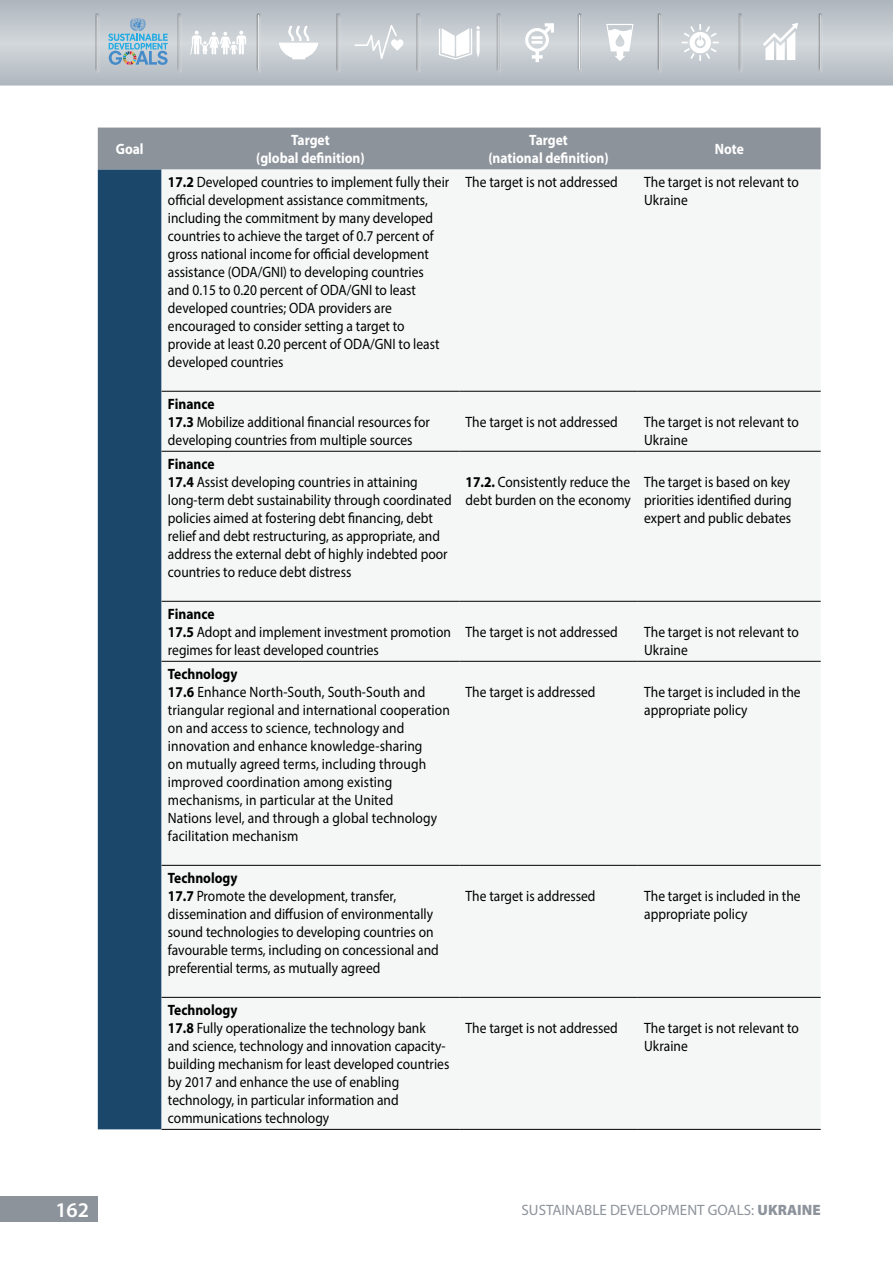
<style>
.page{position:relative;width:893px;height:1263px;background:#fff}
.page>*{position:absolute;margin:0;border:0;box-sizing:border-box;transform-origin:0 0}
.t1{font:600 21px "Myriad Pro";color:#fff}
.Dodatok-Table-Main_b{font:15px/18px "Myriad Pro";color:#000;scale:.9 1}
.Dodatok-Table-Main{font:15px/18px "Myriad Pro";color:#000;scale:.9 1}
.Dodatok-Table-Top{font:700 15px "Myriad Pro";color:#fff;scale:.9 1}
.Dodatok-Table-Main_b-2{font:700 15px "Myriad Pro";color:#000;scale:.9 1}
.t2{font:15px "Myriad Pro";color:#8d939b}
.s1{font-weight:700}
.s2{font-weight:900}
</style>
<div class="page">
<svg style="left:0;top:0;width:893px;height:85px;background:#bdc4c9"></svg>
<svg style="left:190px;top:31px;width:56px;height:24px"></svg>
<svg style="left:279px;top:26px;width:39px;height:33px"></svg>
<svg style="left:354px;top:25px;width:49px;height:34px;background:#d2d7db"></svg>
<svg style="left:439px;top:26px;width:41px;height:33px"></svg>
<svg style="left:525px;top:23px;width:29px;height:39px"></svg>
<svg style="left:606px;top:24px;width:27px;height:37px"></svg>
<svg style="left:682px;top:24px;width:37px;height:37px"></svg>
<svg style="left:763px;top:23px;width:35px;height:37px"></svg>
<svg style="left:108px;top:18px;width:60px;height:47px;background:#9abcd0"></svg>
<div style="left:0;top:1196px;width:98px;height:26px;background:#8d939b"></div>
<div style="left:94px;top:13px;width:5px;height:58px;background:#fff;opacity:.75"></div>
<div style="left:95px;top:14px;width:5px;height:59px;background:#000;opacity:.75"></div>
<div style="left:176px;top:13px;width:5px;height:58px;background:#fff;opacity:.75"></div>
<div style="left:177px;top:14px;width:5px;height:59px;background:#000;opacity:.75"></div>
<div style="left:256px;top:13px;width:5px;height:58px;background:#fff;opacity:.75"></div>
<div style="left:256px;top:14px;width:5px;height:59px;background:#000;opacity:.75"></div>
<div style="left:335px;top:13px;width:6px;height:58px;background:#fff;opacity:.75"></div>
<div style="left:336px;top:14px;width:5px;height:59px;background:#000;opacity:.75"></div>
<div style="left:415px;top:13px;width:5px;height:58px;background:#fff;opacity:.75"></div>
<div style="left:416px;top:14px;width:5px;height:59px;background:#000;opacity:.75"></div>
<div style="left:496px;top:13px;width:5px;height:58px;background:#aab0b6"></div>
<div style="left:496px;top:14px;width:5px;height:59px;background:#000;opacity:.75"></div>
<div style="left:577px;top:13px;width:5px;height:58px;background:#fff;opacity:.75"></div>
<div style="left:577px;top:14px;width:5px;height:59px;background:#000;opacity:.75"></div>
<div style="left:657px;top:13px;width:5px;height:58px;background:#fff;opacity:.75"></div>
<div style="left:657px;top:14px;width:5px;height:59px;background:#000;opacity:.75"></div>
<div style="left:737px;top:13px;width:5px;height:58px;background:#fff;opacity:.75"></div>
<div style="left:737px;top:14px;width:6px;height:59px;background:#000;opacity:.75"></div>
<div style="left:818px;top:13px;width:5px;height:58px;background:#fff;opacity:.75"></div>
<div style="left:818px;top:14px;width:5px;height:59px;background:#000;opacity:.75"></div>
<div style="left:98px;top:128px;width:723px;height:42px;background:#8d939b"></div>
<div style="left:98px;top:170px;width:64px;height:959px;background:#1b486a"></div>
<div style="left:162px;top:390px;width:659px;height:739px;background:#f5f7f7"></div>
<hr style="left:162px;top:391px;width:297px;height:1px;background:#000">
<hr style="left:459px;top:391px;width:179px;height:1px;background:#000">
<hr style="left:638px;top:391px;width:183px;height:1px;background:#000">
<hr style="left:162px;top:451px;width:297px;height:1px;background:#000">
<hr style="left:459px;top:451px;width:179px;height:1px;background:#000">
<hr style="left:638px;top:451px;width:183px;height:1px;background:#000">
<hr style="left:162px;top:601px;width:297px;height:1px;background:#000">
<hr style="left:459px;top:601px;width:179px;height:1px;background:#000">
<hr style="left:638px;top:601px;width:183px;height:1px;background:#000">
<hr style="left:162px;top:661px;width:297px;height:1px;background:#000">
<hr style="left:459px;top:661px;width:179px;height:1px;background:#000">
<hr style="left:638px;top:661px;width:183px;height:1px;background:#000">
<hr style="left:162px;top:865px;width:297px;height:1px;background:#000">
<hr style="left:459px;top:865px;width:179px;height:1px;background:#000">
<hr style="left:638px;top:865px;width:183px;height:1px;background:#000">
<hr style="left:162px;top:997px;width:297px;height:1px;background:#000">
<hr style="left:459px;top:997px;width:179px;height:1px;background:#000">
<hr style="left:638px;top:997px;width:183px;height:1px;background:#000">
<hr style="left:162px;top:1129px;width:297px;height:1px;background:#000">
<hr style="left:459px;top:1129px;width:179px;height:1px;background:#000">
<hr style="left:638px;top:1129px;width:183px;height:1px;background:#000">
<p class="Dodatok-Table-Top" style="left:116px;top:139px;width:33px">Goal</p>
<p class="Dodatok-Table-Top" style="left:291px;top:130px;width:44px">Target</p>
<p class="Dodatok-Table-Top" style="left:256px;top:148px;width:122px">(global definition)</p>
<p class="Dodatok-Table-Top" style="left:529px;top:130px;width:44px">Target</p>
<p class="Dodatok-Table-Top" style="left:488px;top:148px;width:135px">(national definition)</p>
<p class="Dodatok-Table-Top" style="left:715px;top:139px;width:34px">Note</p>
<p class="Dodatok-Table-Main_b" style="left:168px;top:173px;width:314px"><span class="s1">17.2</span> Developed countries to implement fully their official development assistance commitments, including the commitment by many developed countries to achieve the target of 0.7 percent of gross national income for official development assistance (ODA/GNI) to developing countries and 0.15 to 0.20 percent of ODA/GNI to least developed countries; ODA providers are encouraged to consider setting a target to provide at least 0.20 percent of ODA/GNI to least developed countries</p>
<p class="Dodatok-Table-Main" style="left:466px;top:173px;width:171px">The target is not addressed</p>
<p class="Dodatok-Table-Main" style="left:644px;top:173px;width:173px">The target is not relevant to<br>Ukraine</p>
<p class="Dodatok-Table-Main_b-2" style="left:168px;top:394px;width:53px">Finance</p>
<p class="Dodatok-Table-Main_b" style="left:168px;top:413px;width:292px"><span class="s1">17.3</span> Mobilize additional financial resources for developing countries from multiple sources</p>
<p class="Dodatok-Table-Main" style="left:466px;top:413px;width:171px">The target is not addressed</p>
<p class="Dodatok-Table-Main" style="left:644px;top:413px;width:173px">The target is not relevant to<br>Ukraine</p>
<p class="Dodatok-Table-Main_b-2" style="left:168px;top:454px;width:53px">Finance</p>
<p class="Dodatok-Table-Main_b" style="left:168px;top:473px;width:317px"><span class="s1">17.4</span> Assist developing countries in attaining long-term debt sustainability through coordinated policies aimed at fostering debt financing, debt relief and debt restructuring, as appropriate, and address the external debt of highly indebted poor countries to reduce debt distress</p>
<p class="Dodatok-Table-Main_b" style="left:466px;top:473px;width:185px"><span class="s1">17.2.</span> Consistently reduce the debt burden on the economy</p>
<p class="Dodatok-Table-Main" style="left:644px;top:473px;width:165px;text-align:justify">The target is based on key priorities identified during expert and public debates</p>
<p class="Dodatok-Table-Main_b-2" style="left:168px;top:604px;width:53px">Finance</p>
<p class="Dodatok-Table-Main_b" style="left:168px;top:623px;width:316px"><span class="s1">17.5</span> Adopt and implement investment promotion regimes for least developed countries</p>
<p class="Dodatok-Table-Main" style="left:466px;top:623px;width:171px">The target is not addressed</p>
<p class="Dodatok-Table-Main" style="left:644px;top:623px;width:173px">The target is not relevant to<br>Ukraine</p>
<p class="Dodatok-Table-Main_b-2" style="left:168px;top:664px;width:79px">Technology</p>
<p class="Dodatok-Table-Main_b" style="left:168px;top:683px;width:315px"><span class="s1">17.6</span> Enhance North-South, South-South and triangular regional and international cooperation on and access to science, technology and innovation and enhance knowledge-sharing<br>on mutually agreed terms, including through improved coordination among existing mechanisms, in particular at the United<br>Nations level, and through a global technology facilitation mechanism</p>
<p class="Dodatok-Table-Main" style="left:466px;top:683px;width:146px">The target is addressed</p>
<p class="Dodatok-Table-Main" style="left:644px;top:683px;width:175px">The target is included in the appropriate policy</p>
<p class="Dodatok-Table-Main_b-2" style="left:168px;top:868px;width:79px">Technology</p>
<p class="Dodatok-Table-Main_b" style="left:168px;top:887px;width:303px"><span class="s1">17.7</span> Promote the development, transfer, dissemination and diffusion of environmentally sound technologies to developing countries on favourable terms, including on concessional and preferential terms, as mutually agreed</p>
<p class="Dodatok-Table-Main" style="left:466px;top:887px;width:146px">The target is addressed</p>
<p class="Dodatok-Table-Main" style="left:644px;top:887px;width:175px">The target is included in the appropriate policy</p>
<p class="Dodatok-Table-Main_b-2" style="left:168px;top:1000px;width:79px">Technology</p>
<p class="Dodatok-Table-Main_b" style="left:168px;top:1019px;width:314px"><span class="s1">17.8</span> Fully operationalize the technology bank and science, technology and innovation capacity&shy;building mechanism for least developed countries by 2017 and enhance the use of enabling technology, in particular information and communications technology</p>
<p class="Dodatok-Table-Main" style="left:466px;top:1019px;width:171px">The target is not addressed</p>
<p class="Dodatok-Table-Main" style="left:644px;top:1019px;width:173px">The target is not relevant to<br>Ukraine</p>
<h1 class="t1" style="left:55px;top:1196px;width:35px">162</h1>
<p class="t2" style="left:522px;top:1201px;width:301px">SUSTAINABLE DEVELOPMENT GOALS: <span class="s2">UKRAINE</span></p>
</div>
